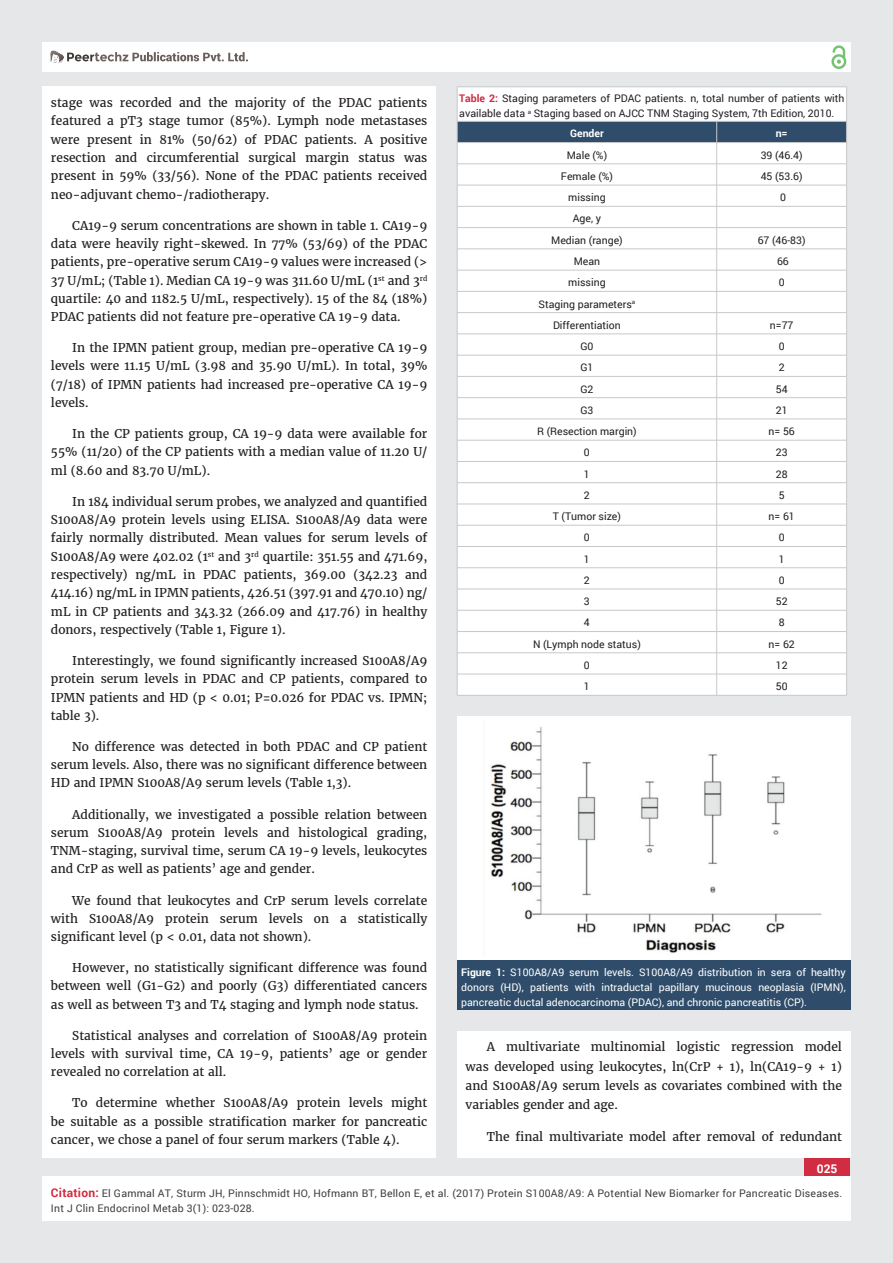
<style>
.page{position:relative;width:893px;height:1263px;background:#e6e7e9}
.page>*{position:absolute;margin:0;border:0;box-sizing:border-box;transform-origin:0 0}
.t1{font:12px/18.3px "Merriweather";color:#231f20;text-align:justify}
.t2{font:700 12px "Roboto";color:#fff}
.t3{font:10.5px/21.3px "Roboto";color:#231f20;text-align:center}
.t4{font:10.5px/15px "Roboto";color:#fff;text-align:justify}
.t5{font:10.5px/15px "Roboto";letter-spacing:.02em;color:#3e3e3f}
.t6{font:700 10.5px "Roboto";color:#fff}
.s1{font-weight:700;color:#d12c41}
.s2{font-weight:700}
.s3{font-weight:700;font-size:12px;color:#d12c41}
</style>
<div class="page">
<div style="left:42px;top:43px;width:808px;height:29px;background:#fff"></div>
<div style="left:831px;top:54px;width:15px;height:15px;border:2px solid #72c272;border-radius:50%"></div>
<svg style="left:831px;top:45px;width:15px;height:19px"></svg>
<div style="left:804px;top:1157px;width:46px;height:43px;background:#d12c41"></div>
<svg style="left:49px;top:50px;width:199px;height:14px"></svg>
<div style="left:42px;top:1176px;width:809px;height:44px;background:#fff"></div>
<div style="left:42px;top:87px;width:394px;height:1071px;background:#fff"></div>
<div style="left:457px;top:1031px;width:393px;height:127px;background:#fff"></div>
<div style="left:458px;top:88px;width:388px;height:33px;background:#fff"></div>
<hr style="left:457px;top:87px;width:260px;height:1px;background:#c7c8ca">
<hr style="left:457px;top:87px;width:1px;height:34px;background:#c7c8ca">
<hr style="left:717px;top:87px;width:130px;height:1px;background:#c7c8ca">
<hr style="left:846px;top:87px;width:1px;height:34px;background:#c7c8ca">
<svg style="left:457px;top:121px;width:390px;height:574px;background:#f4f5f6"></svg>
<hr style="left:457px;top:695px;width:390px;height:1px;background:#c7c8ca">
<div style="left:457px;top:717px;width:393px;height:243px;background:#fff"></div>
<div style="left:457px;top:960px;width:393px;height:50px;background:#2f4d6a"></div>
<img style="left:490px;top:726px;width:332px;height:227px">
<p class="t1" style="left:51px;top:94px;width:378px">stage was recorded and the majority of the PDAC patients featured a pT3 stage tumor (85%). Lymph node metastases were present in 81% (50/62) of PDAC patients. A positive resection and circumferential surgical margin status was present in 59% (33/56). None of the PDAC patients received neo-adjuvant chemo-/radiotherapy.</p>
<p class="t1" style="left:51px;top:216px;width:378px;text-indent:21px">CA19-9 serum concentrations are shown in table 1. CA19-9 data were heavily right-skewed. In 77% (53/69) of the PDAC patients, pre-operative serum CA19-9 values were increased (&gt; 37 U/mL; (Table 1). Median CA 19-9 was 311.60 U/mL (1<sup>st</sup> and 3<sup>rd </sup>quartile: 40 and 1182.5 U/mL, respectively). 15 of the 84 (18%)<br>PDAC patients did not feature pre-operative CA 19-9 data.</p>
<p class="t1" style="left:51px;top:339px;width:378px;text-indent:21px">In the IPMN patient group, median pre-operative CA 19-9 levels were 11.15 U/mL (3.98 and 35.90 U/mL). In total, 39% (7/18) of IPMN patients had increased pre-operative CA 19-9 levels.</p>
<p class="t1" style="left:51px;top:425px;width:378px;text-indent:21px">In the CP patients group, CA 19-9 data were available for 55% (11/20) of the CP patients with a median value of 11.20 U/ ml (8.60 and 83.70 U/mL).</p>
<p class="t1" style="left:51px;top:492px;width:378px;text-indent:21px">In 184 individual serum probes, we analyzed and quantified S100A8/A9 protein levels using ELISA. S100A8/A9 data were fairly normally distributed. Mean values for serum levels of S100A8/A9 were 402.02 (1<sup>st</sup> and 3<sup>rd</sup> quartile: 351.55 and 471.69, respectively) ng/mL in PDAC patients, 369.00 (342.23 and 414.16) ng/mL in IPMN patients, 426.51 (397.91 and 470.10) ng/ mL in CP patients and 343.32 (266.09 and 417.76) in healthy donors, respectively (Table 1, Figure 1).</p>
<p class="t1" style="left:51px;top:652px;width:378px;text-indent:21px">Interestingly, we found significantly increased S100A8/A9 protein serum levels in PDAC and CP patients, compared to IPMN patients and HD (p &lt; 0.01; P=0.026 for PDAC vs. IPMN; table 3).</p>
<p class="t1" style="left:51px;top:737px;width:378px;text-indent:21px">No difference was detected in both PDAC and CP patient serum levels. Also, there was no significant difference between HD and IPMN S100A8/A9 serum levels (Table 1,3).</p>
<p class="t1" style="left:51px;top:805px;width:378px;text-indent:21px">Additionally, we investigated a possible relation between serum S100A8/A9 protein levels and histological grading, TNM-staging, survival time, serum CA 19-9 levels, leukocytes and CrP as well as patients’ age and gender.</p>
<p class="t1" style="left:51px;top:891px;width:378px;text-indent:21px">We found that leukocytes and CrP serum levels correlate with S100A8/A9 protein serum levels on a statistically significant level (p &lt; 0.01, data not shown).</p>
<p class="t1" style="left:51px;top:959px;width:378px;text-indent:21px">However, no statistically significant difference was found between well (G1-G2) and poorly (G3) differentiated cancers as well as between T3 and T4 staging and lymph node status.</p>
<p class="t1" style="left:51px;top:1026px;width:378px;text-indent:21px">Statistical analyses and correlation of S100A8/A9 protein levels with survival time, CA 19-9, patients’ age or gender revealed no correlation at all.</p>
<p class="t1" style="left:51px;top:1094px;width:378px;text-indent:21px">To determine whether S100A8/A9 protein levels might be suitable as a possible stratification marker for pancreatic cancer, we chose a panel of four serum markers (Table 4).</p>
<p class="t3" style="left:459px;top:90px;width:387px;line-height:15px;text-align:left"><span class="s1">Table 2:</span> Staging parameters of PDAC patients. n, total number of patients with available data <sup>a</sup> Staging based on AJCC TNM Staging System, 7th Edition, 2010.</p>
<p class="t6" style="left:570px;top:126px;width:35px">Gender</p>
<p class="t6" style="left:776px;top:126px;width:13px">n=</p>
<p class="t3" style="left:567px;top:144px;width:42px">Male (%)</p>
<p class="t3" style="left:761px;top:144px;width:43px">39 (46.4)</p>
<p class="t3" style="left:561px;top:165px;width:54px">Female (%)</p>
<p class="t3" style="left:761px;top:165px;width:43px">45 (53.6)</p>
<p class="t3" style="left:568px;top:186px;width:39px">missing</p>
<p class="t3" style="left:780px;top:186px;width:7px">0</p>
<p class="t3" style="left:551px;top:208px;width:73px">Age, y<br>Median (range)</p>
<p class="t3" style="left:758px;top:229px;width:49px">67 (46-83)</p>
<p class="t3" style="left:574px;top:250px;width:28px">Mean</p>
<p class="t3" style="left:777px;top:250px;width:13px">66</p>
<p class="t3" style="left:568px;top:272px;width:39px">missing</p>
<p class="t3" style="left:779px;top:272px;width:7px">0</p>
<p class="t3" style="left:539px;top:293px;width:98px">Staging parameters<sup>a<br></sup>Differentiation</p>
<p class="t3" style="left:770px;top:314px;width:25px">n=77</p>
<p class="t3" style="left:580px;top:335px;width:15px">G0</p>
<p class="t3" style="left:779px;top:335px;width:7px">0</p>
<p class="t3" style="left:580px;top:357px;width:15px">G1</p>
<p class="t3" style="left:779px;top:357px;width:7px">2</p>
<p class="t3" style="left:580px;top:378px;width:15px">G2</p>
<p class="t3" style="left:776px;top:378px;width:13px">54</p>
<p class="t3" style="left:580px;top:399px;width:15px">G3</p>
<p class="t3" style="left:776px;top:399px;width:13px">21</p>
<p class="t3" style="left:537px;top:420px;width:101px">R (Resection margin)</p>
<p class="t3" style="left:768px;top:420px;width:28px">n= 56</p>
<p class="t3" style="left:584px;top:442px;width:7px">0</p>
<p class="t3" style="left:776px;top:442px;width:13px">23</p>
<p class="t3" style="left:584px;top:463px;width:7px">1</p>
<p class="t3" style="left:776px;top:463px;width:13px">28</p>
<p class="t3" style="left:584px;top:484px;width:7px">2</p>
<p class="t3" style="left:779px;top:484px;width:7px">5</p>
<p class="t3" style="left:553px;top:505px;width:70px">T (Tumor size)</p>
<p class="t3" style="left:768px;top:505px;width:28px">n= 61</p>
<p class="t3" style="left:584px;top:527px;width:7px">0</p>
<p class="t3" style="left:779px;top:527px;width:7px">0</p>
<p class="t3" style="left:584px;top:548px;width:7px">1</p>
<p class="t3" style="left:779px;top:548px;width:7px">1</p>
<p class="t3" style="left:584px;top:569px;width:7px">2</p>
<p class="t3" style="left:779px;top:569px;width:7px">0</p>
<p class="t3" style="left:584px;top:590px;width:7px">3</p>
<p class="t3" style="left:776px;top:590px;width:13px">52</p>
<p class="t3" style="left:584px;top:612px;width:7px">4</p>
<p class="t3" style="left:779px;top:612px;width:7px">8</p>
<p class="t3" style="left:533px;top:633px;width:109px">N (Lymph node status)</p>
<p class="t3" style="left:768px;top:633px;width:28px">n= 62</p>
<p class="t3" style="left:584px;top:654px;width:7px">0</p>
<p class="t3" style="left:776px;top:654px;width:13px">12</p>
<p class="t3" style="left:584px;top:675px;width:7px">1</p>
<p class="t3" style="left:776px;top:675px;width:13px">50</p>
<p class="t4" style="left:461px;top:964px;width:386px"><span class="s2">Figure 1:</span> S100A8/A9 serum levels. S100A8/A9 distribution in sera of healthy donors (HD), patients with intraductal papillary mucinous neoplasia (IPMN), pancreatic ductal adenocarcinoma (PDAC), and chronic pancreatitis (CP).</p>
<p class="t1" style="left:466px;top:1038px;width:378px;line-height:19.2px;text-indent:21px">A multivariate multinomial logistic regression model was developed using leukocytes, ln(CrP + 1), ln(CA19-9 + 1) and S100A8/A9 serum levels as covariates combined with the variables gender and age.</p>
<p class="t1" style="left:487px;top:1128px;width:357px">The final multivariate model after removal of redundant</p>
<p class="t2" style="left:817px;top:1161px;width:22px">025</p>
<p class="t5" style="left:51px;top:1185px;width:793px"><span class="s3">Citation:</span> El Gammal AT, Sturm JH, Pinnschmidt HO, Hofmann BT, Bellon E, et al. (2017) Protein S100A8/A9: A Potential New Biomarker for Pancreatic Diseases.<br>Int J Clin Endocrinol Metab 3(1): 023-028.</p>
</div>
